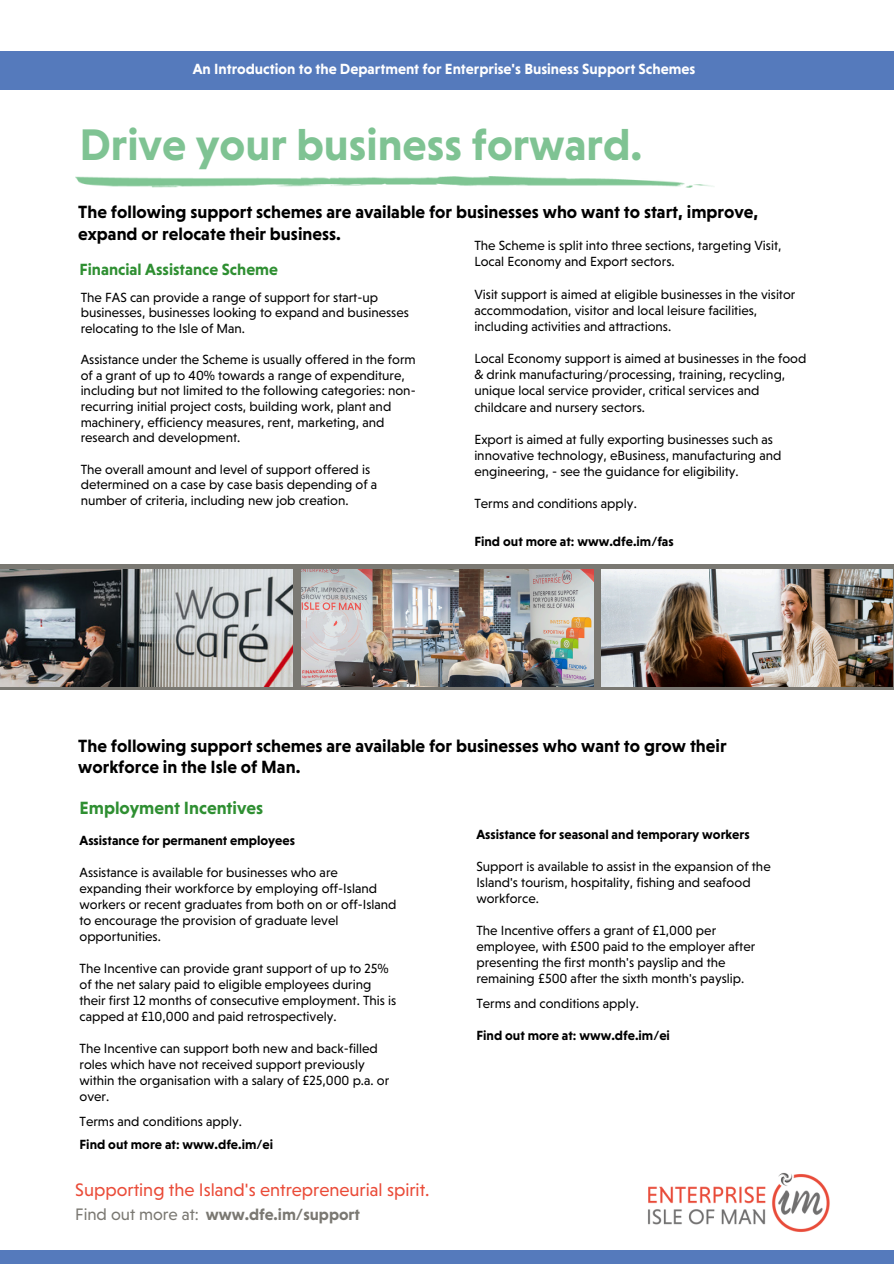
<style>
.page{position:relative;width:894px;height:1264px;background:#fff}
.page>*{position:absolute;margin:0;border:0;box-sizing:border-box;transform-origin:0 0}
.t1{font:700 45px "Niveau Grotesk";color:#7fc393}
.t2{font:18.45px "Niveau Grotesk";color:#ea4b38}
.t3{font:700 18px/21.3px "Niveau Grotesk";color:#000}
.t4{font:700 18px "Niveau Grotesk";color:#2f8f32}
.t5{font:700 16.5px "Niveau Grotesk";color:#7a7872}
.t6{font:700 16.5px "Niveau Grotesk";color:#2f8f32}
.t7{font:700 15px "Niveau Grotesk";color:#fff}
.t8{font:13.5px/16px "Niveau Grotesk";color:#000}
.t9{font:700 13.5px "Niveau Grotesk";color:#000}
.s1{font-weight:400;font-size:16.95px}
</style>
<div class="page">
<div style="left:0;top:565px;width:893px;height:125px;background:#7a7872"></div>
<div style="left:0;top:1249px;width:893px;height:14px;background:#557abc"></div>
<img style="left:648px;top:1173px;width:182px;height:59px">
<img style="left:75px;top:176px;width:639px;height:11px">
<div style="left:0;top:51px;width:893px;height:38px;background:#557abc"></div>
<img style="left:301px;top:569px;width:292px;height:117px">
<img style="left:601px;top:569px;width:291px;height:117px">
<img style="left:0;top:569px;width:293px;height:117px">
<h5 class="t7" style="left:193px;top:60px;width:504px">An Introduction to the Department for Enterprise's Business Support Schemes</h5>
<h2 class="t1" style="left:79px;top:118px;width:564px">Drive your business forward.</h2>
<p class="t3" style="left:78px;top:201px;width:681px">The following support schemes are available for businesses who want to start, improve, expand or relocate their business.</p>
<h5 class="t8" style="left:474px;top:237px;width:308px">The Scheme is split into three sections, targeting Visit,<br>Local Economy and Export sectors.</h5>
<p class="t8" style="left:474px;top:286px;width:322px">Visit support is aimed at eligible businesses in the visitor accommodation, visitor and local leisure facilities, including activities and attractions.</p>
<p class="t8" style="left:474px;top:350px;width:333px">Local Economy support is aimed at businesses in the food &amp; drink manufacturing/processing, training, recycling, unique local service provider, critical services and childcare and nursery sectors.</p>
<p class="t8" style="left:474px;top:431px;width:308px">Export is aimed at fully exporting businesses such as innovative technology, eBusiness, manufacturing and engineering, - see the guidance for eligibility.</p>
<p class="t8" style="left:474px;top:495px;width:164px">Terms and conditions apply.</p>
<p class="t9" style="left:474px;top:533px;width:201px">Find out more at: www.dfe.im/fas</p>
<p class="t6" style="left:79px;top:260px;width:200px">Financial Assistance Scheme</p>
<p class="t8" style="left:81px;top:289px;width:330px;line-height:15.6px">The FAS can provide a range of support for start-up businesses, businesses looking to expand and businesses relocating to the Isle of Man.</p>
<p class="t8" style="left:81px;top:352px;width:336px;line-height:15.6px">Assistance under the Scheme is usually offered in the form of a grant of up to 40% towards a range of expenditure, including but not limited to the following categories: non&shy;recurring initial project costs, building work, plant and machinery, efficiency measures, rent, marketing, and research and development.</p>
<p class="t8" style="left:81px;top:461px;width:298px;line-height:15.6px">The overall amount and level of support offered is determined on a case by case basis depending of a number of criteria, including new job creation.</p>
<h2 class="t3" style="left:78px;top:735px;width:649px">The following support schemes are available for businesses who want to grow their workforce in the Isle of Man.</h2>
<h2 class="t4" style="left:79px;top:797px;width:185px">Employment Incentives</h2>
<h4 class="t9" style="left:79px;top:832px;width:217px">Assistance for permanent employees</h4>
<p class="t8" style="left:79px;top:864px;width:260px">Assistance is available for businesses who are</p>
<p class="t8" style="left:79px;top:880px;width:318px">expanding their workforce by employing off-Island workers or recent graduates from both on or off-Island to encourage the provision of graduate level opportunities.</p>
<p class="t8" style="left:79px;top:960px;width:318px">The Incentive can provide grant support of up to 25% of the net salary paid to eligible employees during their first 12 months of consecutive employment. This is capped at £10,000 and paid retrospectively.</p>
<p class="t8" style="left:79px;top:1040px;width:311px">The Incentive can support both new and back-filled roles which have not received support previously within the organisation with a salary of £25,000 p.a. or over.</p>
<p class="t8" style="left:79px;top:1113px;width:164px">Terms and conditions apply.</p>
<p class="t9" style="left:79px;top:1136px;width:195px">Find out more at: www.dfe.im/ei</p>
<p class="t2" style="left:75px;top:1179px;width:356px">Supporting the Island's entrepreneurial spirit.</p>
<h1 class="t5" style="left:75px;top:1204px;width:286px"><span class="s1">Find out more at:</span> www.dfe.im/support</h1>
<h5 class="t9" style="left:476px;top:826px;width:275px">Assistance for seasonal and temporary workers</h5>
<h5 class="t8" style="left:476px;top:858px;width:296px">Support is available to assist in the expansion of the</h5>
<p class="t8" style="left:476px;top:874px;width:276px">Island's tourism, hospitality, fishing and seafood workforce.</p>
<p class="t8" style="left:476px;top:922px;width:280px">The Incentive offers a grant of £1,000 per employee, with £500 paid to the employer after presenting the first month's payslip and the remaining £500 after the sixth month's payslip.</p>
<p class="t8" style="left:476px;top:995px;width:164px">Terms and conditions apply.</p>
<p class="t9" style="left:476px;top:1027px;width:195px">Find out more at: www.dfe.im/ei</p>
</div>
